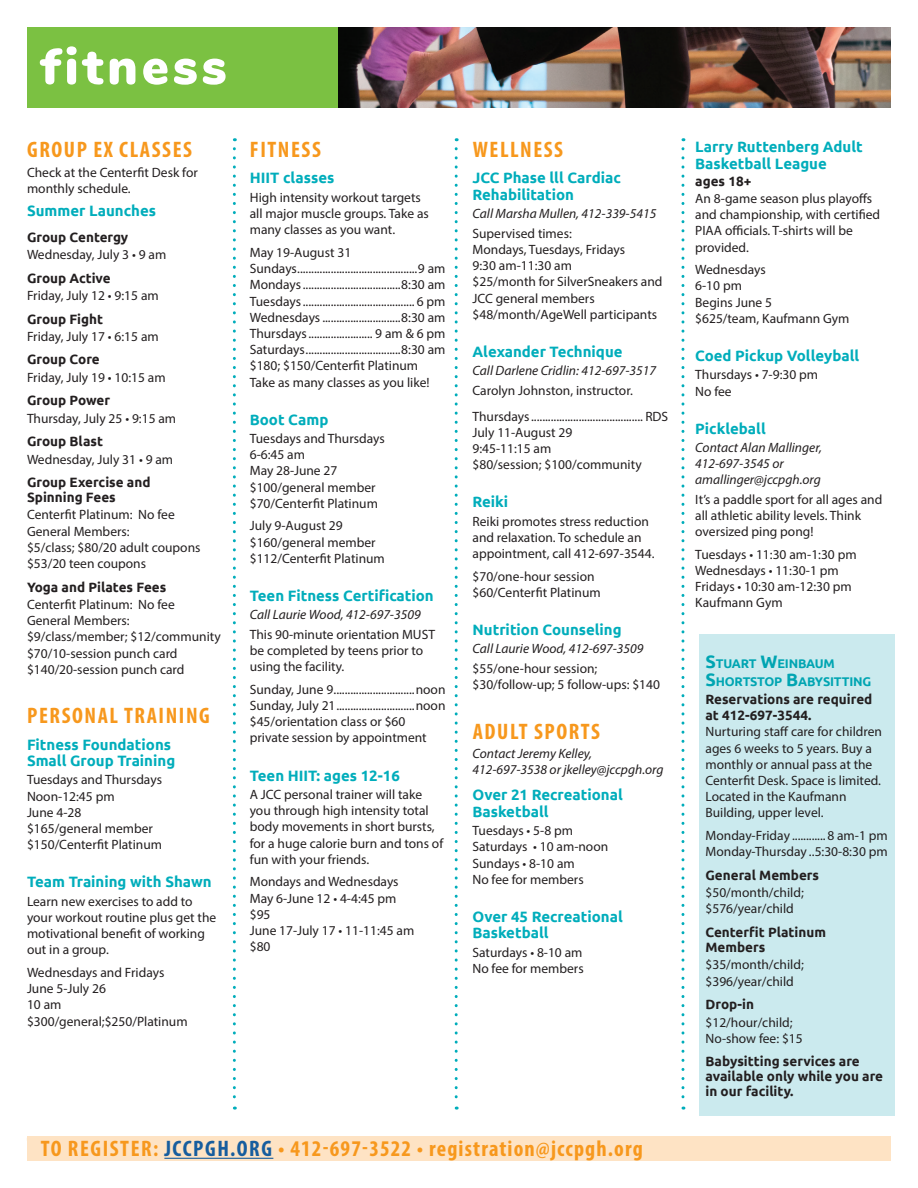
<style>
.page{position:relative;width:918px;height:1188px;background:#fff}
.page>*{position:absolute;margin:0;border:0;box-sizing:border-box;transform-origin:0 0}
.t1{font:900 51px "Nunito";letter-spacing:.075em;color:#fff}
.t2{font:700 condensed 22.5px "Myriad Pro";letter-spacing:.07em;color:#f7981d}
.t3{font:700 condensed 22.5px "Myriad Pro";letter-spacing:.05em;color:#f7981d}
.t4{font:700 15px/16.5px "Ubuntu";color:#00adbb}
.t5{font:13.5px/16.2px "Myriad Pro";color:#231f20}
.t6{font:700 13.5px/15px "Ubuntu";color:#231f20}
.t7{font:italic 13.5px/16.2px "Myriad Pro";color:#231f20}
.t8{font:700 12.6px/18px "Ubuntu";letter-spacing:-.015em;color:#00a5b2}
.s1{color:#175d9e}
.s2{font-size:18px}
</style>
<div class="page">
<div style="left:27px;top:1136px;width:864px;height:25px;background:#fee3c4"></div>
<hr style="left:164px;top:1158px;width:109px;height:1px;background:#175d9e">
<div style="left:27px;top:27px;width:475px;height:81px;background:#7bc142"></div>
<img style="left:338px;top:27px;width:553px;height:81px">
<div style="left:699px;top:634px;width:196px;height:482px;background:#cbeaee"></div>
<svg style="left:233px;top:149px;width:3px;height:961px"></svg>
<svg style="left:455px;top:149px;width:3px;height:961px"></svg>
<svg style="left:681px;top:149px;width:3px;height:961px"></svg>
<h1 class="t1" style="left:40px;top:29px;width:188px">fitness</h1>
<h2 class="t2" style="left:27px;top:136px;width:166px">GROUP EX CLASSES</h2>
<p class="t5" style="left:27px;top:164px;width:172px">Check at the Centerfit Desk for monthly schedule.</p>
<p class="t4" style="left:27px;top:202px;width:131px">Summer Launches</p>
<p class="t6" style="left:27px;top:229px;width:103px">Group Centergy</p>
<p class="t5" style="left:27px;top:246px;width:141px">Wednesday, July 3 • 9 am</p>
<p class="t6" style="left:27px;top:270px;width:85px">Group Active</p>
<p class="t5" style="left:27px;top:287px;width:133px">Friday, July 12 • 9:15 am</p>
<p class="t6" style="left:27px;top:311px;width:78px">Group Fight</p>
<p class="t5" style="left:27px;top:328px;width:133px">Friday, July 17 • 6:15 am</p>
<p class="t6" style="left:27px;top:352px;width:74px">Group Core</p>
<p class="t5" style="left:27px;top:369px;width:140px">Friday, July 19 • 10:15 am</p>
<p class="t6" style="left:27px;top:393px;width:85px">Group Power</p>
<p class="t5" style="left:27px;top:410px;width:151px">Thursday, July 25 • 9:15 am</p>
<p class="t6" style="left:27px;top:434px;width:78px">Group Blast</p>
<p class="t5" style="left:27px;top:451px;width:148px">Wednesday, July 31 • 9 am</p>
<p class="t6" style="left:27px;top:475px;width:125px">Group Exercise and<br>Spinning Fees</p>
<p class="t5" style="left:27px;top:507px;width:175px">Centerfit Platinum: No fee<br>General Members:<br>$5/class; $80/20 adult coupons $53/20 teen coupons</p>
<p class="t6" style="left:27px;top:579px;width:141px">Yoga and Pilates Fees</p>
<p class="t5" style="left:27px;top:596px;width:195px">Centerfit Platinum: No fee<br>General Members: $9/class/member; $12/community $70/10-session punch card $140/20-session punch card</p>
<h2 class="t2" style="left:27px;top:702px;width:184px">PERSONAL TRAINING</h2>
<p class="t4" style="left:27px;top:736px;width:150px">Fitness Foundations<br>Small Group Training</p>
<p class="t5" style="left:27px;top:772px;width:137px">Tuesdays and Thursdays<br>Noon-12:45 pm<br>June 4-28<br>$165/general member $150/Centerfit Platinum</p>
<p class="t4" style="left:27px;top:873px;width:186px">Team Training with Shawn</p>
<p class="t5" style="left:27px;top:893px;width:191px">Learn new exercises to add to your workout routine plus get the motivational benefit of working out in a group.</p>
<p class="t5" style="left:27px;top:964px;width:162px">Wednesdays and Fridays<br>June 5-July 26<br>10 am $300/general;$250/Platinum</p>
<h2 class="t2" style="left:250px;top:136px;width:72px">FITNESS</h2>
<p class="t4" style="left:250px;top:170px;width:86px">HIIT classes</p>
<p class="t5" style="left:250px;top:189px;width:181px">High intensity workout targets all major muscle groups. Take as many classes as you want.</p>
<p class="t5" style="left:250px;top:244px;width:103px">May 19-August 31<br>Sundays</p>
<p class="t5" style="left:418px;top:260px;width:29px">9 am</p>
<p class="t5" style="left:250px;top:276px;width:53px">Mondays</p>
<p class="t5" style="left:401px;top:276px;width:46px">8:30 am</p>
<p class="t5" style="left:250px;top:293px;width:53px">Tuesdays</p>
<p class="t5" style="left:417px;top:293px;width:30px">6 pm</p>
<p class="t5" style="left:250px;top:309px;width:72px">Wednesdays</p>
<p class="t5" style="left:401px;top:309px;width:46px">8:30 am</p>
<p class="t5" style="left:250px;top:325px;width:58px">Thursdays</p>
<p class="t5" style="left:375px;top:325px;width:72px">9 am &amp; 6 pm</p>
<p class="t5" style="left:250px;top:341px;width:56px">Saturdays</p>
<p class="t5" style="left:250px;top:341px;width:197px;text-indent:152px">8:30 am $180; $150/Centerfit Platinum<br>Take as many classes as you like!</p>
<p class="t4" style="left:250px;top:411px;width:80px">Boot Camp</p>
<p class="t5" style="left:250px;top:430px;width:137px">Tuesdays and Thursdays<br>6-6:45 am<br>May 28-June 27 $100/general member $70/Centerfit Platinum</p>
<p class="t5" style="left:250px;top:518px;width:137px">July 9-August 29 $160/general member $112/Centerfit Platinum</p>
<p class="t4" style="left:250px;top:587px;width:185px">Teen Fitness Certification</p>
<p class="t7" style="left:250px;top:606px;width:172px">Call Laurie Wood, 412-697-3509</p>
<p class="t5" style="left:250px;top:626px;width:187px">This 90-minute orientation MUST be completed by teens prior to using the facility.</p>
<p class="t5" style="left:250px;top:681px;width:85px">Sunday, June 9</p>
<p class="t5" style="left:416px;top:681px;width:31px">noon</p>
<p class="t5" style="left:250px;top:697px;width:87px">Sunday, July 21</p>
<p class="t5" style="left:416px;top:697px;width:31px">noon</p>
<p class="t5" style="left:250px;top:713px;width:179px">$45/orientation class or $60 private session by appointment</p>
<p class="t4" style="left:250px;top:767px;width:152px">Teen HIIT: ages 12-16</p>
<p class="t5" style="left:250px;top:786px;width:195px">A JCC personal trainer will take you through high intensity total body movements in short bursts, for a huge calorie burn and tons of fun with your friends.</p>
<p class="t5" style="left:250px;top:874px;width:166px">Mondays and Wednesdays<br>May 6-June 12 • 4-4:45 pm $95<br>June 17-July 17 • 11-11:45 am $80</p>
<h2 class="t2" style="left:473px;top:136px;width:92px">WELLNESS</h2>
<p class="t4" style="left:472px;top:170px;width:150px">JCC Phase lll Cardiac<br>Rehabilitation</p>
<p class="t7" style="left:472px;top:206px;width:185px">Call Marsha Mullen, 412-339-5415</p>
<p class="t5" style="left:472px;top:225px;width:192px">Supervised times:<br>Mondays, Tuesdays, Fridays<br>9:30 am-11:30 am<br>$25/month for SilverSneakers and<br>JCC general members $48/month/AgeWell participants</p>
<p class="t4" style="left:472px;top:343px;width:152px">Alexander Technique</p>
<p class="t7" style="left:472px;top:362px;width:185px">Call Darlene Cridlin: 412-697-3517</p>
<p class="t5" style="left:472px;top:377px;width:162px;line-height:26px">Carolyn Johnston, instructor.<br>Thursdays</p>
<p class="t5" style="left:645px;top:408px;width:24px">RDS</p>
<p class="t5" style="left:472px;top:424px;width:171px">July 11-August 29<br>9:45-11:15 am<br>$80/session; $100/community</p>
<p class="t4" style="left:472px;top:494px;width:37px">Reiki</p>
<p class="t5" style="left:472px;top:513px;width:184px">Reiki promotes stress reduction and relaxation. To schedule an appointment, call 412-697-3544.</p>
<p class="t5" style="left:472px;top:568px;width:130px">$70/one-hour session $60/Centerfit Platinum</p>
<p class="t4" style="left:472px;top:621px;width:151px">Nutrition Counseling</p>
<p class="t7" style="left:472px;top:641px;width:172px">Call Laurie Wood, 412-697-3509</p>
<p class="t5" style="left:472px;top:660px;width:189px">$55/one-hour session; $30/follow-up; 5 follow-ups: $140</p>
<h2 class="t2" style="left:473px;top:717px;width:129px">ADULT SPORTS</h2>
<p class="t7" style="left:472px;top:745px;width:193px">Contact Jeremy Kelley,<br>412-697-3538 or jkelley@jccpgh.org</p>
<p class="t4" style="left:472px;top:787px;width:152px">Over 21 Recreational<br>Basketball</p>
<p class="t5" style="left:472px;top:822px;width:137px">Tuesdays • 5-8 pm<br>Saturdays • 10 am-noon<br>Sundays • 8-10 am<br>No fee for members</p>
<p class="t4" style="left:472px;top:908px;width:152px">Over 45 Recreational<br>Basketball</p>
<p class="t5" style="left:472px;top:944px;width:113px">Saturdays • 8-10 am<br>No fee for members</p>
<h2 class="t2" style="left:27px;top:1131px;width:389px">TO REGISTER: 412-697-3526 OR JCCPGH.ORG</h2>
<h2 class="t3" style="left:41px;top:1134px;width:604px">TO REGISTER: <span class="s1">JCCPGH.ORG</span> • 412-697-3522 • registration@jccpgh.org</h2>
<p class="t4" style="left:695px;top:138px;width:169px">Larry Ruttenberg Adult<br>Basketball League</p>
<p class="t6" style="left:695px;top:173px;width:58px">ages 18+</p>
<p class="t5" style="left:695px;top:190px;width:186px">An 8-game season plus playoffs and championship, with certified<br>PIAA officials. T-shirts will be provided.</p>
<p class="t5" style="left:695px;top:261px;width:156px">Wednesdays<br>6-10 pm<br>Begins June 5<br>$625/team, Kaufmann Gym</p>
<p class="t4" style="left:695px;top:347px;width:165px">Coed Pickup Volleyball</p>
<p class="t5" style="left:695px;top:366px;width:124px">Thursdays • 7-9:30 pm<br>No fee</p>
<p class="t4" style="left:695px;top:420px;width:72px">Pickleball</p>
<p class="t7" style="left:695px;top:439px;width:128px">Contact Alan Mallinger,<br>412-697-3545 or amallinger@jccpgh.org</p>
<p class="t5" style="left:695px;top:491px;width:189px">It’s a paddle sport for all ages and all athletic ability levels. Think oversized ping pong!</p>
<p class="t5" style="left:695px;top:546px;width:163px">Tuesdays • 11:30 am-1:30 pm<br>Wednesdays • 11:30-1 pm<br>Fridays • 10:30 am-12:30 pm<br>Kaufmann Gym</p>
<p class="t8" style="left:706px;top:654px;width:167px"><span class="s2">S</span>TUART <span class="s2">W</span>EINBAUM<br><span class="s2">S</span>HORTSTOP <span class="s2">B</span>ABYSITTING</p>
<p class="t6" style="left:706px;top:691px;width:168px;line-height:16.2px">Reservations are required at 412-697-3544.</p>
<p class="t5" style="left:706px;top:724px;width:178px">Nurturing staff care for children ages 6 weeks to 5 years. Buy a monthly or annual pass at the<br>Centerfit Desk. Space is limited.<br>Located in the Kaufmann<br>Building, upper level.</p>
<p class="t5" style="left:706px;top:827px;width:86px">Monday-Friday</p>
<p class="t5" style="left:706px;top:827px;width:184px;text-align:right">8 am-1 pm<br>Monday-Thursday 5:30-8:30 pm</p>
<p class="t6" style="left:706px;top:868px;width:115px">General Members</p>
<p class="t5" style="left:706px;top:884px;width:100px">$50/month/child; $576/year/child</p>
<p class="t6" style="left:706px;top:925px;width:122px">Centerfit Platinum<br>Members</p>
<p class="t5" style="left:706px;top:957px;width:100px">$35/month/child; $396/year/child</p>
<p class="t6" style="left:706px;top:997px;width:50px">Drop-in</p>
<p class="t5" style="left:706px;top:1014px;width:99px">$12/hour/child;<br>No-show fee: $15</p>
<p class="t6" style="left:706px;top:1054px;width:179px">Babysitting services are available only while you are in our facility.</p>
</div>
